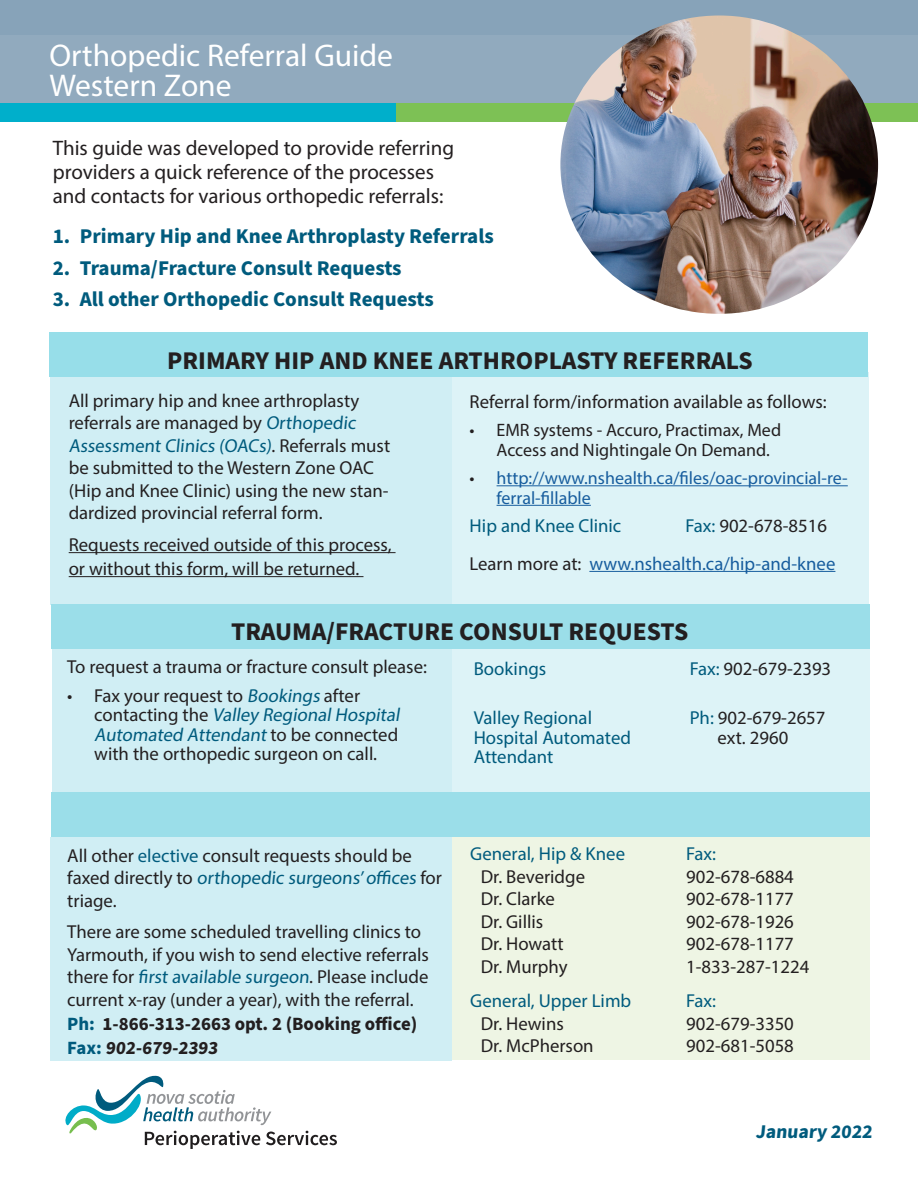
<style>
.page{position:relative;width:918px;height:1188px;background:#fff}
.page>*{position:absolute;margin:0;border:0;box-sizing:border-box;transform-origin:0 0}
.t1{font:31.5px "Myriad Pro";color:#fff}
.subhead{font:700 25.5px "Source Sans Pro";color:#231f20}
.body_in_list{font:21px/24px "Myriad Pro";color:#231f20}
.t2{font:700 21px "Source Sans Pro";color:#005b7d}
.body_in_list-2{font:700 19.5px "Source Sans Pro";color:#005b7d}
.body_in_list-3{font:18.75px/22.5px "Myriad Pro";color:#231f20}
.body_in_list-4{font:18.75px "Myriad Pro";color:#005b7d}
.body_in_list-5{font:700 18.75px "Source Sans Pro";color:#231f20}
.body_in_list-6{font:18.75px "Myriad Pro";color:#175d9e}
.t3{font:18px/19.5px "Myriad Pro";color:#175d9e}
.t4{font:18px/19.5px "Myriad Pro";color:#231f20}
.s1{color:#005b7d}
.s2{color:#231f20}
.s3{font-style:italic;color:#005b7d}
</style>
<div class="page">
<div style="left:452px;top:838px;width:418px;height:222px;background:#eef5e4"></div>
<div style="left:51px;top:837px;width:401px;height:223px;background:#d0eef4"></div>
<div style="left:452px;top:649px;width:418px;height:143px;background:#ddf3f7"></div>
<div style="left:451px;top:372px;width:418px;height:232px;background:#ddf3f7"></div>
<div style="left:50px;top:372px;width:401px;height:232px;background:#d0eef4"></div>
<div style="left:0;top:0;width:918px;height:121px;background:#91aabe"></div>
<div style="left:0;top:0;width:918px;height:35px;background:#87a3b9"></div>
<svg style="left:65px;top:1076px;width:272px;height:73px"></svg>
<div style="left:50px;top:332px;width:818px;height:45px;background:#97dee9"></div>
<div style="left:0;top:103px;width:534px;height:18px;background:#00afcb"></div>
<div style="left:396px;top:103px;width:522px;height:18px;background:#7dc155"></div>
<img style="left:560px;top:15px;width:318px;height:299px">
<div style="left:52px;top:649px;width:399px;height:143px;background:#d0eef4"></div>
<div style="left:51px;top:604px;width:819px;height:45px;background:#9bdee9"></div>
<div style="left:51px;top:792px;width:819px;height:45px;background:#9bdee9"></div>
<hr style="left:69px;top:552px;width:327px;height:1px;background:#231f20">
<hr style="left:69px;top:576px;width:295px;height:1px;background:#231f20">
<hr style="left:497px;top:485px;width:351px;height:1px;background:#175d9e">
<hr style="left:497px;top:505px;width:94px;height:1px;background:#175d9e">
<hr style="left:589px;top:571px;width:246px;height:1px;background:#175d9e">
<p class="t1" style="left:50px;top:36px;width:345px">Orthopedic Referral Guide</p>
<p class="t1" style="left:50px;top:66px;width:184px">Western Zone</p>
<p class="body_in_list" style="left:53px;top:136px;width:403px">This guide was developed to provide referring providers a quick reference of the processes and contacts for various orthopedic referrals:</p>
<p class="t2" style="left:53px;top:222px;width:443px">1. Primary Hip and Knee Arthroplasty Referrals</p>
<p class="t2" style="left:53px;top:254px;width:350px">2. Trauma/Fracture Consult Requests</p>
<p class="t2" style="left:53px;top:285px;width:383px">3. All other Orthopedic Consult Requests</p>
<p class="subhead" style="left:167px;top:343px;width:587px">PRIMARY HIP AND KNEE ARTHROPLASTY REFERRALS</p>
<p class="body_in_list-3" style="left:69px;top:389px;width:323px">All primary hip and knee arthroplasty referrals are managed by <span class="s1">Orthopedic Assessment Clinics (OACs)</span>. Referrals must be submitted to the Western Zone OAC (Hip and Knee Clinic) using the new stan&shy;dardized provincial referral form.</p>
<p class="body_in_list-3" style="left:69px;top:532px;width:324px;line-height:24px">Requests received outside of this process, or without this form, will be returned.</p>
<p class="body_in_list-3" style="left:470px;top:390px;width:359px">Referral form/information available as follows:</p>
<p class="t4" style="left:497px;top:420px;width:286px;text-indent:-27px">• EMR systems - Accuro, Practimax, Med<br>Access and Nightingale On Demand.</p>
<p class="t3" style="left:497px;top:468px;width:353px;text-indent:-27px"><span class="s2">•</span> http://www.nshealth.ca/files/oac-provincial-re&shy;ferral-fillable</p>
<p class="body_in_list-4" style="left:470px;top:514px;width:153px">Hip and Knee Clinic</p>
<p class="body_in_list-3" style="left:686px;top:514px;width:143px"><span class="s1">Fax:</span> 902-678-8516</p>
<p class="body_in_list-6" style="left:470px;top:552px;width:367px"><span class="s2">Learn more at:</span> www.nshealth.ca/hip-and-knee</p>
<p class="subhead" style="left:231px;top:614px;width:459px">TRAUMA/FRACTURE CONSULT REQUESTS</p>
<p class="body_in_list-3" style="left:67px;top:655px;width:361px">To request a trauma or fracture consult please:</p>
<p class="body_in_list-3" style="left:94px;top:685px;width:310px;line-height:19.5px;text-indent:-27px">• Fax your request to <span class="s3">Bookings</span>after<br>co n ta ct i n g t h e <span class="s3">Valley RegionalHospital Automated Attendant</span>t o b e c o n n e c t e d with the orthopedic surgeon on call.</p>
<p class="body_in_list-4" style="left:474px;top:657px;width:74px">Bookings</p>
<p class="body_in_list-3" style="left:690px;top:657px;width:143px"><span class="s1">Fax:</span> 902-679-2393</p>
<p class="body_in_list-4" style="left:474px;top:706px;width:120px">Valley Regional</p>
<p class="body_in_list-3" style="left:690px;top:706px;width:137px"><span class="s1">Ph:</span> 902-679-2657</p>
<p class="body_in_list-4" style="left:474px;top:726px;width:159px">Hospital Automated</p>
<p class="body_in_list-3" style="left:718px;top:726px;width:72px">ext. 2960</p>
<p class="body_in_list-4" style="left:474px;top:745px;width:81px">Attendant</p>
<p class="body_in_list-3" style="left:67px;top:844px;width:376px">All other <span class="s1">elective</span> consult requests should be faxed directly to <span class="s1">orthopedic surgeons’offices</span> for triage.</p>
<p class="body_in_list-3" style="left:67px;top:921px;width:363px">There are some scheduled travelling clinics to Yarmouth, if you wish to send elective referrals there for <span class="s1">first available surgeon</span>. Please include current x-ray (under a year), with the referral.</p>
<p class="body_in_list-5" style="left:67px;top:1011px;width:352px"><span class="s1">Ph:</span> 1-866-313-2663 opt. 2 (Booking office)</p>
<p class="body_in_list-5" style="left:67px;top:1035px;width:155px"><span class="s1">Fax:</span> 902-679-2393</p>
<p class="body_in_list-4" style="left:470px;top:843px;width:156px">General, Hip &amp; Knee</p>
<p class="body_in_list-4" style="left:686px;top:843px;width:31px">Fax:</p>
<p class="body_in_list-3" style="left:481px;top:865px;width:106px">Dr. Beveridge</p>
<p class="body_in_list-3" style="left:686px;top:865px;width:109px">902-678-6884</p>
<p class="body_in_list-3" style="left:481px;top:888px;width:76px">Dr. Clarke</p>
<p class="body_in_list-3" style="left:686px;top:888px;width:109px">902-678-1177</p>
<p class="body_in_list-3" style="left:481px;top:910px;width:64px">Dr. Gillis</p>
<p class="body_in_list-3" style="left:686px;top:910px;width:109px">902-678-1926</p>
<p class="body_in_list-3" style="left:481px;top:933px;width:84px">Dr. Howatt</p>
<p class="body_in_list-3" style="left:686px;top:933px;width:109px">902-678-1177</p>
<p class="body_in_list-3" style="left:481px;top:955px;width:88px">Dr. Murphy</p>
<p class="body_in_list-3" style="left:686px;top:955px;width:125px">1-833-287-1224</p>
<p class="body_in_list-4" style="left:470px;top:990px;width:163px">General, Upper Limb</p>
<p class="body_in_list-4" style="left:686px;top:990px;width:31px">Fax:</p>
<p class="body_in_list-3" style="left:481px;top:1012px;width:85px">Dr. Hewins</p>
<p class="body_in_list-3" style="left:686px;top:1012px;width:109px">902-679-3350</p>
<p class="body_in_list-3" style="left:481px;top:1035px;width:115px">Dr. McPherson</p>
<p class="body_in_list-3" style="left:686px;top:1035px;width:109px">902-681-5058</p>
<p class="body_in_list-2" style="left:755px;top:1118px;width:121px">January 2022</p>
</div>
